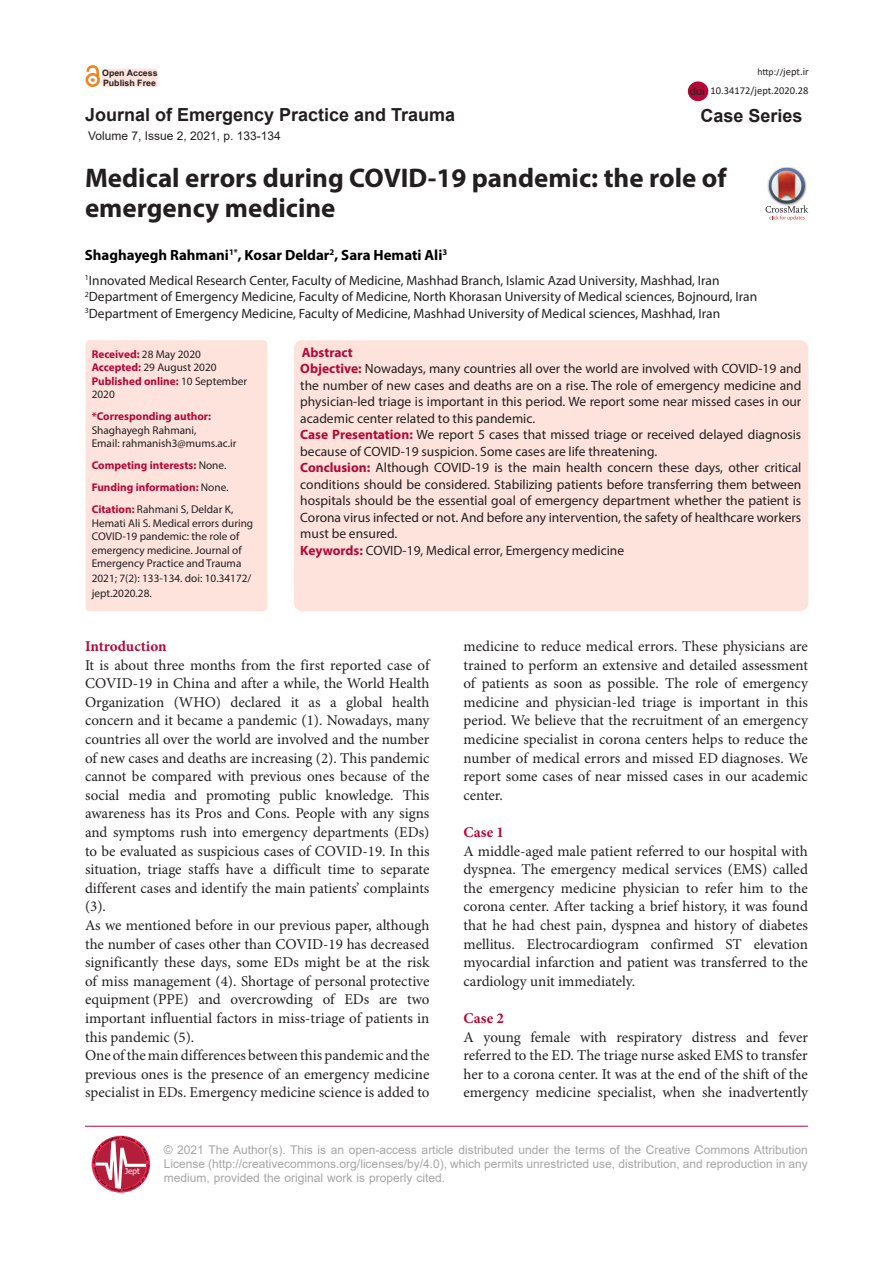
<style>
.page{position:relative;width:893px;height:1263px;background:#fff}
.page>*{position:absolute;margin:0;border:0;box-sizing:border-box;transform-origin:0 0}
.Pa3{font:700 27px/30px "Myriad Pro";color:#231f20}
.t1{font:700 18px "Arial";color:#231f20}
.t2{font:15px/18.6px "Minion Pro";color:#231f20;text-align:justify}
.t3{font:700 15px "Minion Pro";color:#b40837}
.t4{font:700 14.85px "Myriad Pro";color:#000}
.t5{font:13.5px/16.5px "Myriad Pro";color:#231f20;text-align:justify}
.t6{font:700 13.5px "Myriad Pro";color:#b30838}
.t7{font:12px/14.4px "Arial";color:#a5a5a5;text-align:justify}
.t8{font:12px "Arial";color:#231f20}
.t9{font:11.25px/13.5px "Myriad Pro";color:#231f20}
.t10{font:700 11.25px/13.5px "Myriad Pro";color:#b30838}
.t11{font:11.25px "Arial";color:#231f20}
.t12{font:10.5px "Calibri";color:#231f20}
.t13{font:9.75px "Calibri";color:#231f20}
.t14{font:700 8.85px "Arial";color:#231f20}
.t15{font:8.1px "Tahoma";color:#fff}
.s1{font-size:10.5px}
.s2{font-weight:400;color:#231f20}
.s3{font-weight:700;color:#b30838}
.s4{font-weight:700;color:#b40837}
</style>
<div class="page">
<div style="left:86px;top:340px;width:181px;height:271px;background:#fde3dc;border-radius:4px"></div>
<div style="left:294px;top:340px;width:514px;height:271px;background:#fde3dc;border-radius:9px"></div>
<hr style="left:85px;top:1126px;width:723px;height:1px;background:#b30838">
<svg style="left:91px;top:1156px;width:40px;height:36px"></svg>
<svg style="left:93px;top:1136px;width:57px;height:55px"></svg>
<div style="left:101px;top:68px;width:57px;height:19px;background:#fde3dc"></div>
<div style="left:101px;top:68px;width:57px;height:20px;border:1px solid #fff"></div>
<div style="left:86px;top:73px;width:14px;height:14px;border:3px solid #f58220;border-radius:50%"></div>
<svg style="left:85px;top:66px;width:15px;height:16px"></svg>
<div style="left:688px;top:81px;width:20px;height:20px;background:#b30838;border-radius:50%"></div>
<img style="left:781px;top:167px;width:13px;height:1px">
<svg style="left:765px;top:168px;width:43px;height:52px"></svg>
<p class="t14" style="left:102px;top:67px;width:57px">Open Access</p>
<p class="t13" style="left:757px;top:65px;width:53px">http://<span class="s1">jept.ir</span></p>
<p class="t14" style="left:103px;top:76px;width:54px">Publish Free</p>
<p class="t11" style="left:690px;top:83px;width:17px">doi</p>
<p class="t12" style="left:711px;top:83px;width:99px">10.34172/jept.2020.28</p>
<p class="t1" style="left:85px;top:102px;width:372px">Journal of Emergency Practice and Trauma</p>
<p class="t1" style="left:700px;top:103px;width:104px">Case Series</p>
<p class="t8" style="left:88px;top:127px;width:194px">Volume 7, Issue 2, 2021, p. 133-134</p>
<p class="Pa3" style="left:85px;top:162px;width:643px">Medical errors during COVID-19 pandemic: the role of emergency medicine</p>
<p class="t4" style="left:85px;top:245px;width:364px">Shaghayegh Rahmani<sup>1*</sup>, Kosar Deldar<sup>2</sup>, Sara Hemati Ali<sup>3</sup></p>
<p class="t5" style="left:85px;top:272px;width:636px"><sup>1</sup>Innovated Medical Research Center, Faculty of Medicine, Mashhad Branch, Islamic Azad University, Mashhad, Iran</p>
<p class="t5" style="left:85px;top:288px;width:674px"><sup>2</sup>Department of Emergency Medicine, Faculty of Medicine, North Khorasan University of Medical sciences, Bojnourd, Iran</p>
<p class="t5" style="left:85px;top:305px;width:637px"><sup>3</sup>Department of Emergency Medicine, Faculty of Medicine, Mashhad University of Medical sciences, Mashhad, Iran</p>
<p class="t10" style="left:92px;top:347px;width:111px">Received: <span class="s2">28 May 2020</span></p>
<p class="t9" style="left:92px;top:360px;width:126px"><span class="s3">Accepted:</span> 29 August 2020</p>
<p class="t10" style="left:92px;top:374px;width:157px">Published online: <span class="s2">10 September<br>2020</span></p>
<p class="t10" style="left:92px;top:409px;width:121px">*Corresponding author:<br><span class="s2">Shaghayegh Rahmani,</span></p>
<p class="t9" style="left:92px;top:436px;width:146px">Email: rahmanish3@mums.ac.ir</p>
<p class="t10" style="left:92px;top:458px;width:136px">Competing interests: <span class="s2">None.</span></p>
<p class="t10" style="left:92px;top:480px;width:138px">Funding information: <span class="s2">None.</span></p>
<p class="t9" style="left:92px;top:502px;width:163px"><span class="s3">Citation:</span> Rahmani S, Deldar K,<br>Hemati Ali S. Medical errors during<br>COVID-19 pandemic: the role of emergency medicine. Journal of<br>Emergency Practice and Trauma</p>
<p class="t9" style="left:92px;top:571px;width:161px;line-height:15px">2021; 7(2): 133-134. doi: 10.34172/ jept.2020.28.</p>
<p class="t6" style="left:302px;top:343px;width:53px">Abstract</p>
<p class="t5" style="left:300px;top:360px;width:503px"><span class="s4">Objective:</span> Nowadays, many countries all over the world are involved with COVID-19 and the number of new cases and deaths are on a rise. The role of emergency medicine and physician-led triage is important in this period. We report some near missed cases in our academic center related to this pandemic.</p>
<p class="t5" style="left:300px;top:426px;width:502px"><span class="s4">Case Presentation:</span> We report 5 cases that missed triage or received delayed diagnosis because of COVID-19 suspicion. Some cases are life threatening.</p>
<p class="t5" style="left:300px;top:459px;width:503px"><span class="s4">Conclusion:</span> Although COVID-19 is the main health concern these days, other critical conditions should be considered. Stabilizing patients before transferring them between hospitals should be the essential goal of emergency department whether the patient is Corona virus infected or not. And before any intervention, the safety of healthcare workers must be ensured.</p>
<p class="t5" style="left:300px;top:542px;width:325px"><span class="s4">Keywords:</span> COVID-19, Medical error, Emergency medicine</p>
<p class="t3" style="left:85px;top:636px;width:83px">Introduction</p>
<p class="t2" style="left:85px;top:656px;width:346px">It is about three months from the first reported case of COVID-19 in China and after a while, the World Health Organization (WHO) declared it as a global health concern and it became a pandemic (1). Nowadays, many countries all over the world are involved and the number of new cases and deaths are increasing (2). This pandemic cannot be compared with previous ones because of the social media and promoting public knowledge. This awareness has its Pros and Cons. People with any signs and symptoms rush into emergency departments (EDs) to be evaluated as suspicious cases of COVID-19. In this situation, triage staffs have a difficult time to separate different cases and identify the main patients’ complaints (3).</p>
<p class="t2" style="left:85px;top:916px;width:346px">As we mentioned before in our previous paper, although the number of cases other than COVID-19 has decreased significantly these days, some EDs might be at the risk of miss management (4). Shortage of personal protective equipment (PPE) and overcrowding of EDs are two important influential factors in miss-triage of patients in this pandemic (5).</p>
<p class="t2" style="left:85px;top:1047px;width:346px">One of the main differences between this pandemic and the previous ones is the presence of an emergency medicine specialist in EDs. Emergency medicine science is added to</p>
<p class="t2" style="left:463px;top:637px;width:346px">medicine to reduce medical errors. These physicians are trained to perform an extensive and detailed assessment of patients as soon as possible. The role of emergency medicine and physician-led triage is important in this period. We believe that the recruitment of an emergency medicine specialist in corona centers helps to reduce the number of medical errors and missed ED diagnoses. We report some cases of near missed cases in our academic center.</p>
<p class="t3" style="left:463px;top:822px;width:42px">Case 1</p>
<p class="t2" style="left:463px;top:842px;width:346px">A middle-aged male patient referred to our hospital with dyspnea. The emergency medical services (EMS) called the emergency medicine physician to refer him to the corona center. After tacking a brief history, it was found that he had chest pain, dyspnea and history of diabetes mellitus. Electrocardiogram confirmed ST elevation myocardial infarction and patient was transferred to the cardiology unit immediately.</p>
<p class="t3" style="left:463px;top:1008px;width:42px">Case 2</p>
<p class="t2" style="left:463px;top:1028px;width:346px">A young female with respiratory distress and fever referred to the ED. The triage nurse asked EMS to transfer her to a corona center. It was at the end of the shift of the emergency medicine specialist, when she inadvertently</p>
<p class="t15" style="left:125px;top:1165px;width:16px">Jept</p>
<p class="t7" style="left:164px;top:1142px;width:646px">© 2021 The Author(s). This is an open-access article distributed under the terms of the Creative Commons Attribution License (http://creativecommons.org/licenses/by/4.0), which permits unrestricted use, distribution, and reproduction in any medium, provided the original work is properly cited.</p>
</div>
